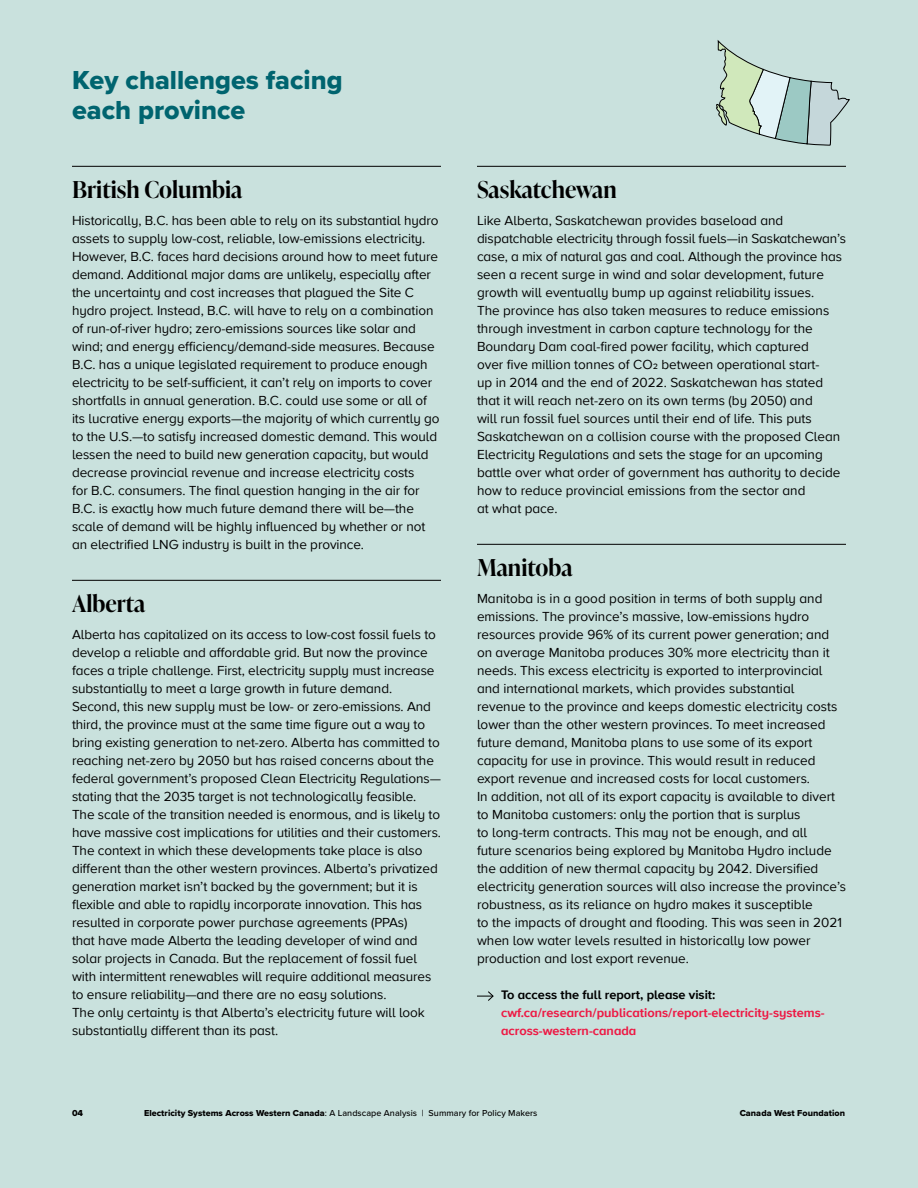
<style>
.page{position:relative;width:918px;height:1188px;background:#c9e1dd}
.page>*{position:absolute;margin:0;border:0;box-sizing:border-box;transform-origin:0 0}
.t1{font:27px/30px "Proxima Nova Extrabld";color:#00646f}
.t2{font:600 23.25px "Ivy Presto Display";color:#000}
.t3{font:13.5px/18px "Proxima Nova A";letter-spacing:-.005em;color:#000}
.t4{font:700 12.75px/18px "Proxima Nova A";color:#ed1944}
.t5{font:700 12.75px "Proxima Nova A";color:#000}
.t6{font:500 9px "Proxima Nova";letter-spacing:.005em;color:#000}
.t7{font:9px "Proxima Nova Extrabld";letter-spacing:.005em;color:#000}
.s1{font-family:"Proxima Nova Extrabld";font-weight:400}
</style>
<div class="page">
<hr style="left:72px;top:166px;width:369px;height:1px;background:#000">
<hr style="left:72px;top:580px;width:369px;height:1px;background:#000">
<hr style="left:477px;top:166px;width:369px;height:1px;background:#000">
<hr style="left:477px;top:544px;width:369px;height:1px;background:#000">
<svg style="left:716px;top:40px;width:134px;height:105px"></svg>
<svg style="left:477px;top:991px;width:17px;height:10px"></svg>
<h1 class="t1" style="left:72px;top:64px;width:272px">Key challenges facing each province</h1>
<h2 class="t2" style="left:72px;top:173px;width:172px">British Columbia</h2>
<p class="t3" style="left:72px;top:211px;width:369px">Historically, B.C. has been able to rely on its substantial hydro assets to supply low-cost, reliable, low-emissions electricity.<br>However, B.C. faces hard decisions around how to meet future demand. Additional major dams are unlikely, especially after the uncertainty and cost increases that plagued the Site C hydro project. Instead, B.C. will have to rely on a combination of run-of-river hydro; zero-emissions sources like solar and wind; and energy efficiency/demand-side measures. Because B.C. has a unique legislated requirement to produce enough electricity to be self-sufficient, it can’t rely on imports to cover shortfalls in annual generation. B.C. could use some or all of its lucrative energy exports—the majority of which currently go to the U.S.—to satisfy increased domestic demand. This would lessen the need to build new generation capacity, but would decrease provincial revenue and increase electricity costs<br>for B.C. consumers. The final question hanging in the air for B.C. is exactly how much future demand there will be—the scale of demand will be highly influenced by whether or not an electrified LNG industry is built in the province.</p>
<h2 class="t2" style="left:72px;top:587px;width:75px">Alberta</h2>
<p class="t3" style="left:72px;top:625px;width:371px">Alberta has capitalized on its access to low-cost fossil fuels to develop a reliable and affordable grid. But now the province faces a triple challenge. First, electricity supply must increase substantially to meet a large growth in future demand.<br>Second, this new supply must be low- or zero-emissions. And third, the province must at the same time figure out a way to bring existing generation to net-zero. Alberta has committed to reaching net-zero by 2050 but has raised concerns about the federal government’s proposed Clean Electricity Regulations— stating that the 2035 target is not technologically feasible.<br>The scale of the transition needed is enormous, and is likely to have massive cost implications for utilities and their customers.<br>The context in which these developments take place is also different than the other western provinces. Alberta’s privatized generation market isn’t backed by the government; but it is flexible and able to rapidly incorporate innovation. This has resulted in corporate power purchase agreements (PPAs)<br>that have made Alberta the leading developer of wind and solar projects in Canada. But the replacement of fossil fuel with intermittent renewables will require additional measures to ensure reliability—and there are no easy solutions.<br>The only certainty is that Alberta’s electricity future will look substantially different than its past.</p>
<h2 class="t2" style="left:477px;top:173px;width:141px">Saskatchewan</h2>
<p class="t3" style="left:477px;top:211px;width:371px">Like Alberta, Saskatchewan provides baseload and dispatchable electricity through fossil fuels—in Saskatchewan’s case, a mix of natural gas and coal. Although the province has seen a recent surge in wind and solar development, future growth will eventually bump up against reliability issues.<br>The province has also taken measures to reduce emissions through investment in carbon capture technology for the Boundary Dam coal-fired power facility, which captured<br>over five million tonnes of CO2 between operational start-<br>up in 2014 and the end of 2022. Saskatchewan has stated that it will reach net-zero on its own terms (by 2050) and<br>will run fossil fuel sources until their end of life. This puts Saskatchewan on a collision course with the proposed Clean Electricity Regulations and sets the stage for an upcoming battle over what order of government has authority to decide how to reduce provincial emissions from the sector and<br>at what pace.</p>
<h2 class="t2" style="left:477px;top:551px;width:97px">Manitoba</h2>
<p class="t3" style="left:477px;top:589px;width:370px">Manitoba is in a good position in terms of both supply and emissions. The province’s massive, low-emissions hydro resources provide 96% of its current power generation; and on average Manitoba produces 30% more electricity than it needs. This excess electricity is exported to interprovincial and international markets, which provides substantial revenue to the province and keeps domestic electricity costs lower than the other western provinces. To meet increased future demand, Manitoba plans to use some of its export capacity for use in province. This would result in reduced export revenue and increased costs for local customers.<br>In addition, not all of its export capacity is available to divert to Manitoba customers: only the portion that is surplus<br>to long-term contracts. This may not be enough, and all<br>future scenarios being explored by Manitoba Hydro include the addition of new thermal capacity by 2042. Diversified electricity generation sources will also increase the province’s robustness, as its reliance on hydro makes it susceptible<br>to the impacts of drought and flooding. This was seen in 2021 when low water levels resulted in historically low power production and lost export revenue.</p>
<p class="t5" style="left:501px;top:988px;width:216px">To access the full report, please visit:</p>
<p class="t4" style="left:501px;top:1005px;width:325px">cwf.ca/research/publications/report-electricity-systems&shy;across-western-canada</p>
<p class="t7" style="left:72px;top:1106px;width:13px">04</p>
<p class="t7" style="left:740px;top:1106px;width:107px">Canada West Foundation</p>
<p class="t6" style="left:144px;top:1106px;width:395px"><span class="s1">Electricity Systems Across Western Canada</span>: A Landscape Analysis | Summary for Policy Makers</p>
</div>
